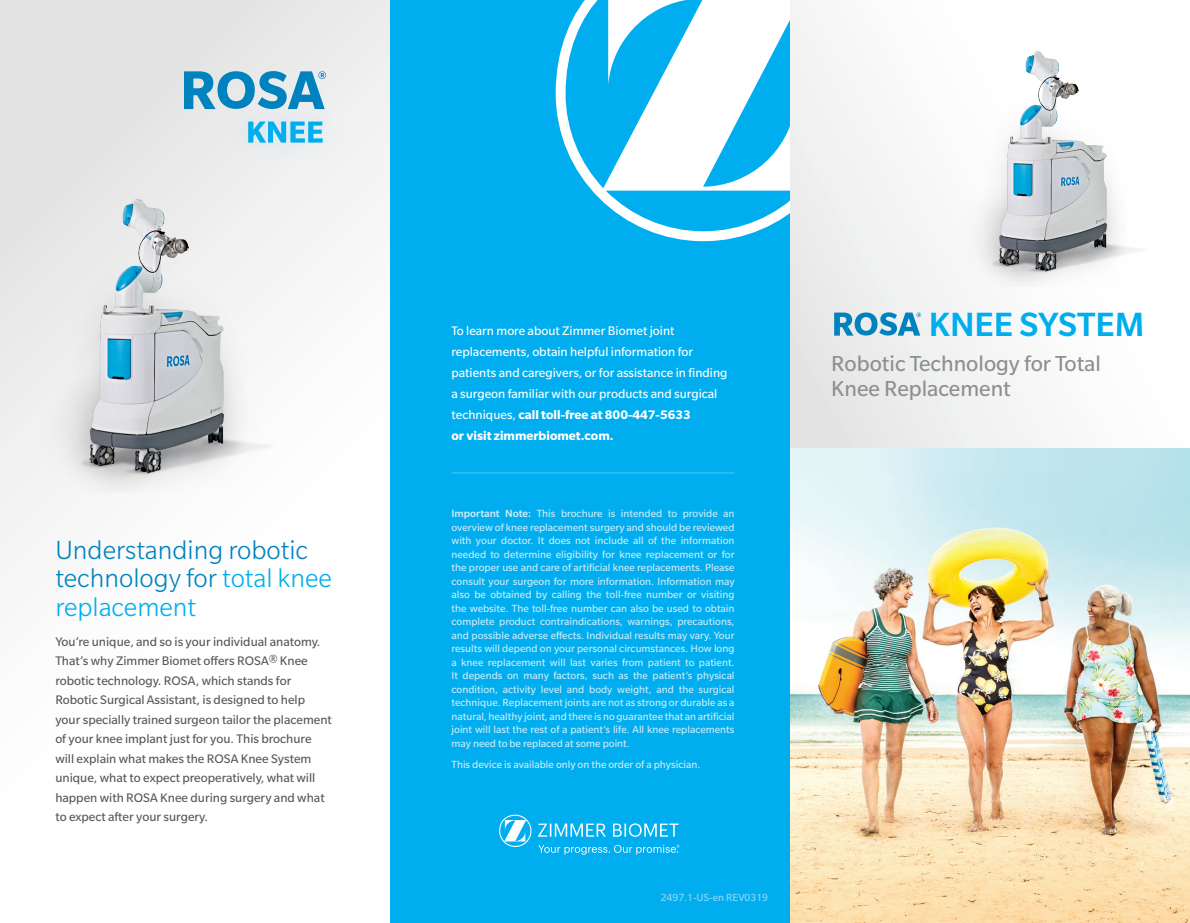
<style>
.page{position:relative;width:1190px;height:923px;background:#fff}
.page>*{position:absolute;margin:0;border:0;box-sizing:border-box;transform-origin:0 0}
.t1{font:500 36.6px "Slate Pro";color:#00aeef}
.t2{font:300 28.5px/28.5px "Slate Pro";color:#0083bf}
.t3{font:23.55px/24.5px "Slate Pro";color:#8d8f92}
.t4{font:13.5px/19.5px "Slate Pro";color:#57585a}
.t5{font:13.5px/21px "Slate Pro";color:#fff}
.t6{font:11.25px/13.5px "Slate Pro";color:#ccecfb;text-align:justify}
.t7{font:11.25px "Slate Pro";color:#91d8f7}
.s1{color:#00aeef}
.s2{font-weight:700}
.s3{font-weight:500}
</style>
<div class="page">
<div style="left:765px;top:0;width:424px;height:461px;background:linear-gradient(to right,#e7eaec,#fff)"></div>
<img style="left:789px;top:448px;width:400px;height:474px">
<div style="left:0;top:0;width:440px;height:922px;background:linear-gradient(to bottom,#ebebeb,#fff)"></div>
<div style="left:390px;top:0;width:399px;height:922px;background:#00aeef"></div>
<svg style="left:538px;top:823px;width:140px;height:13px"></svg>
<svg style="left:499px;top:814px;width:32px;height:32px"></svg>
<svg style="left:538px;top:844px;width:141px;height:10px"></svg>
<img style="left:919px;top:30px;width:231px;height:256px">
<img style="left:0;top:171px;width:279px;height:321px">
<div style="left:226px;top:99px;width:118px;height:66px;background:#ebedee"></div>
<svg style="left:248px;top:121px;width:74px;height:21px"></svg>
<svg style="left:184px;top:71px;width:142px;height:38px;background:#66afd2"></svg>
<svg style="left:555px;top:0;width:234px;height:241px"></svg>
<svg style="left:834px;top:312px;width:86px;height:23px;background:#67b0d3"></svg>
<hr style="left:451px;top:472px;width:283px;height:1px;background:#4ecaf4">
<h2 class="t2" style="left:55px;top:535px;width:278px">Understanding robotic technology for <span class="s1">total knee replacement</span></h2>
<p class="t4" style="left:55px;top:631px;width:278px">You’re unique, and so is your individual anatomy.<br>That’s why Zimmer Biomet offers ROSA® Knee robotic technology. ROSA, which stands for Robotic Surgical Assistant, is designed to help your specially trained surgeon tailor the placement of your knee implant just for you. This brochure will explain what makes the ROSA Knee System unique, what to expect preoperatively, what will happen with ROSA Knee during surgery and what to expect after your surgery.</p>
<p class="t5" style="left:451px;top:320px;width:277px">To learn more about Zimmer Biomet joint replacements, obtain helpful information for patients and caregivers, or for assistance in finding a surgeon familiar with our products and surgical techniques, <span class="s2">call toll-free at 800-447-5633<br>or visit zimmerbiomet.com.</span></p>
<p class="t6" style="left:451px;top:506px;width:284px"><span class="s3">Important Note:</span> This brochure is intended to provide an overview of knee replacement surgery and should be reviewed with your doctor. It does not include all of the information needed to determine eligibility for knee replacement or for the proper use and care of artificial knee replacements. Please consult your surgeon for more information. Information may also be obtained by calling the toll-free number or visiting the website. The toll-free number can also be used to obtain complete product contraindications, warnings, precautions, and possible adverse effects. Individual results may vary. Your results will depend on your personal circumstances. How long a knee replacement will last varies from patient to patient.<br>It depends on many factors, such as the patient’s physical condition, activity level and body weight, and the surgical technique. Replacement joints are not as strong or durable as a natural, healthy joint, and there is no guarantee that an artificial joint will last the rest of a patient’s life. All knee replacements may need to be replaced at some point.</p>
<p class="t6" style="left:451px;top:757px;width:250px">This device is available only on the order of a physician.</p>
<p class="t7" style="left:660px;top:891px;width:109px">2497.1-US-en REV0319</p>
<h1 class="t1" style="left:928px;top:304px;width:217px">KNEE SYSTEM</h1>
<h3 class="t3" style="left:831px;top:351px;width:271px">Robotic Technology for Total<br>Knee Replacement</h3>
</div>
